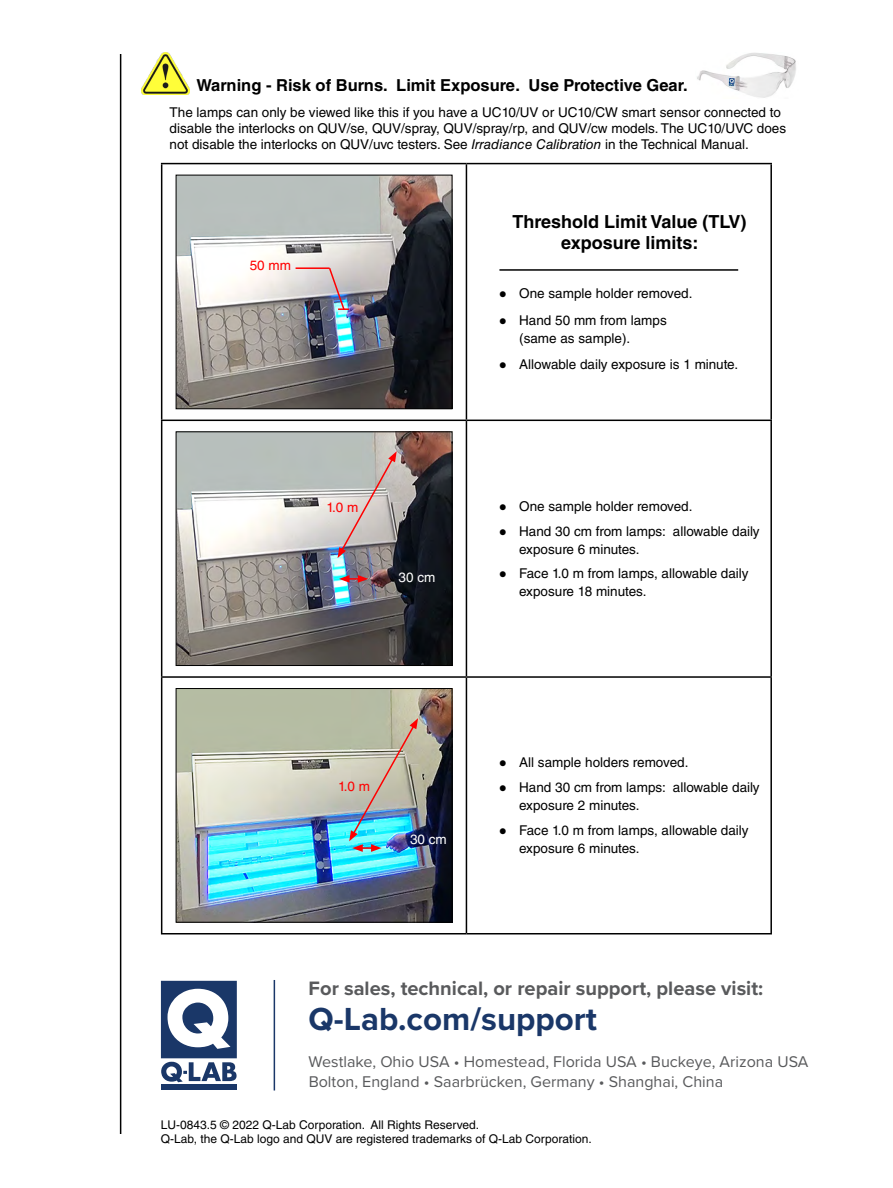
<style>
.page{position:relative;width:893px;height:1188px;background:#fff}
.page>*{position:absolute;margin:0;border:0;box-sizing:border-box;transform-origin:0 0}
.t1{font:700 33.15px "Proxima Nova";color:#1a3768}
.t2{font:700 20.1px "Proxima Nova";color:#595a5c}
.t3{font:700 18px/21.6px "Helvetica LT Std";color:#000;text-align:center}
.t4{font:700 16.5px "Helvetica LT Std";color:#000}
.t5{font:16.05px/19.4px "Proxima Nova";color:#595a5c}
.t6{font:13.5px/18px "Helvetica LT Std";color:#000}
.t7{font:13.5px "Helvetica LT Std";color:#f00}
.t8{font:13.5px "Helvetica LT Std";color:#fff}
.t9{font:12px/14.4px "Helvetica LT Std";color:#000}
.s1{font-style:italic}
.s2{font-family:"Times New Roman"}
</style>
<div class="page">
<hr style="left:120px;top:54px;width:1px;height:1080px;background:#000">
<hr style="left:161px;top:163px;width:305px;height:1px;background:#000">
<hr style="left:161px;top:164px;width:1px;height:256px;background:#000">
<hr style="left:466px;top:163px;width:306px;height:1px;background:#000">
<hr style="left:466px;top:164px;width:1px;height:256px;background:#000">
<hr style="left:770px;top:164px;width:2px;height:256px;background:#000">
<hr style="left:161px;top:420px;width:305px;height:1px;background:#000">
<hr style="left:161px;top:421px;width:1px;height:255px;background:#000">
<hr style="left:466px;top:420px;width:306px;height:1px;background:#000">
<hr style="left:466px;top:421px;width:1px;height:255px;background:#000">
<hr style="left:770px;top:421px;width:2px;height:255px;background:#000">
<hr style="left:161px;top:676px;width:305px;height:2px;background:#000">
<hr style="left:161px;top:678px;width:1px;height:255px;background:#000">
<hr style="left:466px;top:676px;width:306px;height:2px;background:#000">
<hr style="left:466px;top:678px;width:1px;height:255px;background:#000">
<hr style="left:770px;top:678px;width:2px;height:255px;background:#000">
<hr style="left:161px;top:933px;width:305px;height:1px;background:#000">
<hr style="left:466px;top:933px;width:306px;height:1px;background:#000">
<img style="left:178px;top:177px;width:272px;height:230px">
<div style="left:176px;top:175px;width:276px;height:234px;border:1px solid #000"></div>
<hr style="left:499px;top:269px;width:239px;height:2px;background:#000">
<img style="left:178px;top:434px;width:272px;height:230px">
<div style="left:176px;top:432px;width:276px;height:234px;border:1px solid #000"></div>
<img style="left:178px;top:690px;width:272px;height:230px">
<div style="left:176px;top:688px;width:276px;height:234px;border:1px solid #000"></div>
<svg style="left:328px;top:266px;width:21px;height:46px"></svg>
<hr style="left:296px;top:267px;width:34px;height:2px;background:#f00">
<svg style="left:339px;top:575px;width:29px;height:8px"></svg>
<svg style="left:338px;top:451px;width:59px;height:107px;background:#bdb3b0"></svg>
<img style="left:349px;top:718px;width:69px;height:134px">
<img style="left:142px;top:52px;width:48px;height:43px">
<img style="left:697px;top:53px;width:99px;height:45px">
<svg style="left:161px;top:981px;width:76px;height:101px"></svg>
<div style="left:161px;top:1085px;width:76px;height:5px;background:#1a3768"></div>
<hr style="left:274px;top:980px;width:1px;height:111px;background:#1a3768">
<p class="t4" style="left:196px;top:75px;width:493px">Warning - Risk of Burns. Limit Exposure. Use Protective Gear.</p>
<p class="t6" style="left:170px;top:104px;width:618px;line-height:16.2px">The lamps can only be viewed like this if you have a UC10/UV or UC10/CW smart sensor connected to disable the interlocks on QUV/se, QUV/spray, QUV/spray/rp, and QUV/cw models. The UC10/UVC does not disable the interlocks on QUV/uvc testers. See <span class="s1">Irradiance Calibration</span> in the Technical Manual.</p>
<p class="t7" style="left:250px;top:258px;width:43px">50 mm</p>
<p class="t7" style="left:327px;top:499px;width:33px">1.0 m</p>
<p class="t8" style="left:399px;top:570px;width:38px">30 cm</p>
<h3 class="t3" style="left:512px;top:210px;width:236px">Threshold Limit Value (TLV) exposure limits:</h3>
<p class="t6" style="left:499px;top:284px;width:195px"><span class="s2">●</span> One sample holder removed.</p>
<p class="t6" style="left:519px;top:311px;width:149px;text-indent:-20px"><span class="s2">●</span> Hand 50 mm from lamps (same as sample).</p>
<p class="t6" style="left:499px;top:355px;width:241px"><span class="s2">●</span> Allowable daily exposure is 1 minute.</p>
<p class="t6" style="left:499px;top:497px;width:195px"><span class="s2">●</span> One sample holder removed.</p>
<p class="t6" style="left:519px;top:522px;width:242px;text-indent:-20px"><span class="s2">●</span> Hand 30 cm from lamps: allowable daily exposure 6 minutes.</p>
<p class="t6" style="left:519px;top:564px;width:231px;text-indent:-20px"><span class="s2">●</span> Face 1.0 m from lamps, allowable daily exposure 18 minutes.</p>
<p class="t7" style="left:338px;top:778px;width:33px">1.0 m</p>
<p class="t8" style="left:410px;top:831px;width:38px">30 cm</p>
<p class="t6" style="left:499px;top:754px;width:191px"><span class="s2">●</span> All sample holders removed.</p>
<p class="t6" style="left:519px;top:778px;width:242px;text-indent:-20px"><span class="s2">●</span> Hand 30 cm from lamps: allowable daily exposure 2 minutes.</p>
<p class="t6" style="left:519px;top:821px;width:231px;text-indent:-20px"><span class="s2">●</span> Face 1.0 m from lamps, allowable daily exposure 6 minutes.</p>
<h2 class="t2" style="left:309px;top:974px;width:456px">For sales, technical, or repair support, please visit:</h2>
<h1 class="t1" style="left:309px;top:995px;width:290px">Q-Lab.com/support</h1>
<p class="t5" style="left:309px;top:1052px;width:501px">Westlake, Ohio USA • Homestead, Florida USA • Buckeye, Arizona USA<br>Bolton, England • Saarbrücken, Germany • Shanghai, China</p>
<p class="t9" style="left:161px;top:1117px;width:432px">LU-0843.5 © 2022 Q-Lab Corporation. All Rights Reserved.<br>Q-Lab, the Q-Lab logo and QUV are registered trademarks of Q-Lab Corporation.</p>
</div>
